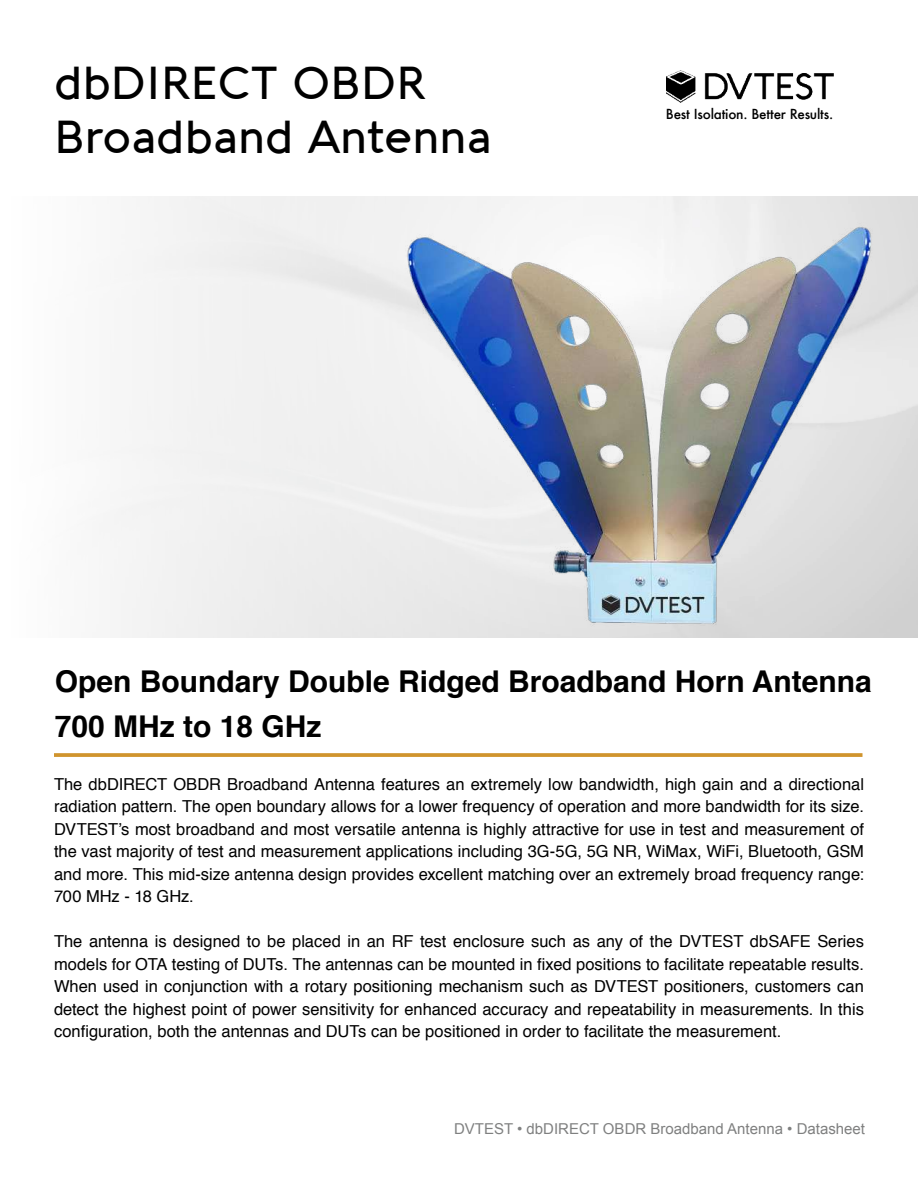
<style>
.page{position:relative;width:918px;height:1188px;background:#fff}
.page>*{position:absolute;margin:0;border:0;box-sizing:border-box;transform-origin:0 0}
.t1{font:500 45px/54px "Aquawax";letter-spacing:.02em;color:#000}
.t2{font:700 30px/45px "Helvetica";color:#000}
.t3{font:16.5px/22.5px "Helvetica";color:#000;text-align:justify}
.t4{font:15px "Arial";color:#7f8080}
.t5{font:500 13.5px "Futura";letter-spacing:-.015em;color:#000}
</style>
<div class="page">
<img style="left:667px;top:70px;width:166px;height:33px">
<svg style="left:54px;top:753px;width:808px;height:4px;background:#d29a39"></svg>
<img style="left:400px;top:222px;width:478px;height:413px">
<h1 class="t1" style="left:55px;top:56px;width:438px">dbDIRECT OBDR<br>Broadband Antenna</h1>
<p class="t5" style="left:666px;top:105px;width:169px">Best Isolation. Better Results.</p>
<h2 class="t2" style="left:55px;top:659px;width:819px">Open Boundary Double Ridged Broadband Horn Antenna<br>700 MHz to 18 GHz</h2>
<p class="t3" style="left:54px;top:773px;width:812px">The dbDIRECT OBDR Broadband Antenna features an extremely low bandwidth, high gain and a directional radiation pattern. The open boundary allows for a lower frequency of operation and more bandwidth for its size.<br>DVTEST’s most broadband and most versatile antenna is highly attractive for use in test and measurement of the vast majority of test and measurement applications including 3G-5G, 5G NR, WiMax, WiFi, Bluetooth, GSM and more. This mid-size antenna design provides excellent matching over an extremely broad frequency range:<br>700 MHz - 18 GHz.</p>
<p class="t3" style="left:54px;top:931px;width:812px">The antenna is designed to be placed in an RF test enclosure such as any of the DVTEST dbSAFE Series models for OTA testing of DUTs. The antennas can be mounted in fixed positions to facilitate repeatable results.<br>When used in conjunction with a rotary positioning mechanism such as DVTEST positioners, customers can detect the highest point of power sensitivity for enhanced accuracy and repeatability in measurements. In this configuration, both the antennas and DUTs can be positioned in order to facilitate the measurement.</p>
<p class="t4" style="left:454px;top:1119px;width:412px">DVTEST • dbDIRECT OBDR Broadband Antenna • Datasheet</p>
</div>
